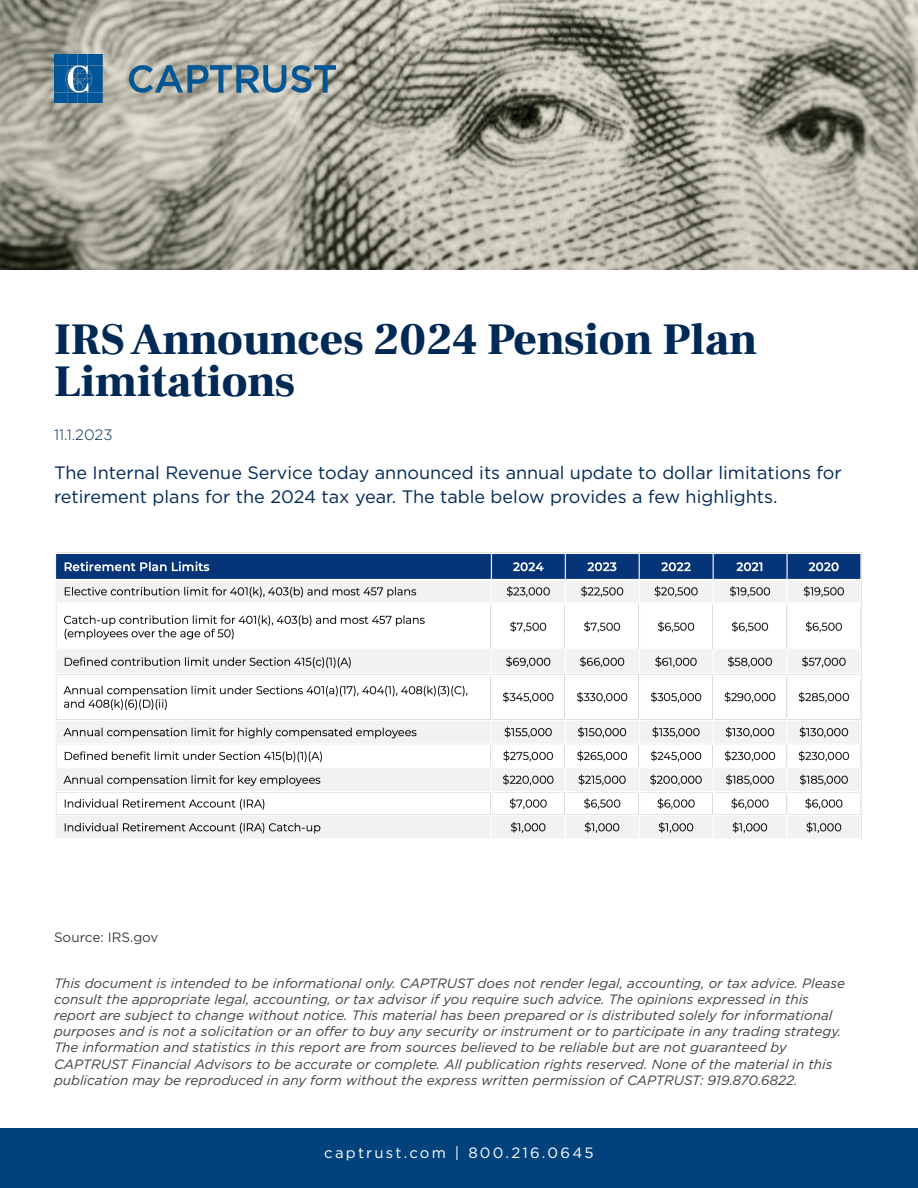
<style>
.page{position:relative;width:918px;height:1188px;background:#fff}
.page>*{position:absolute;margin:0;border:0;box-sizing:border-box;transform-origin:0 0}
.t1{font:900 45px/42px "Frank Ruhl Libre";color:#002956}
.t2{font:18px/24.6px "Gotham";color:#002956}
.t3{font:300 15px "Gotham";color:#002956}
.t4{font:14.85px "Gotham";letter-spacing:.15em;color:#fff}
.t5{font:italic 13.5px/16.2px "Gotham";color:#3e3e3f}
.t6{font:13.5px "Gotham";color:#3e3e3f}
</style>
<div class="page">
<img style="left:0;top:0;width:918px;height:270px">
<img style="left:54px;top:54px;width:282px;height:49px">
<div style="left:0;top:1128px;width:918px;height:60px;background:#01427c"></div>
<img style="left:54px;top:553px;width:808px;height:287px">
<p class="t1" style="left:54px;top:319px;width:705px">IRS Announces 2024 Pension Plan<br>Limitations</p>
<p class="t3" style="left:54px;top:426px;width:60px">11.1.2023</p>
<p class="t2" style="left:54px;top:459px;width:789px">The Internal Revenue Service today announced its annual update to dollar limitations for retirement plans for the 2024 tax year. The table below provides a few highlights.</p>
<p class="t6" style="left:54px;top:929px;width:106px">Source: IRS.gov</p>
<p class="t5" style="left:54px;top:974px;width:793px">This document is intended to be informational only. CAPTRUST does not render legal, accounting, or tax advice. Please consult the appropriate legal, accounting, or tax advisor if you require such advice. The opinions expressed in this report are subject to change without notice. This material has been prepared or is distributed solely for informational purposes and is not a solicitation or an offer to buy any security or instrument or to participate in any trading strategy.<br>The information and statistics in this report are from sources believed to be reliable but are not guaranteed by CAPTRUST Financial Advisors to be accurate or complete. All publication rights reserved. None of the material in this publication may be reproduced in any form without the express written permission of CAPTRUST: 919.870.6822.</p>
<p class="t4" style="left:324px;top:1143px;width:271px">captrust.com | 800.216.0645</p>
</div>
